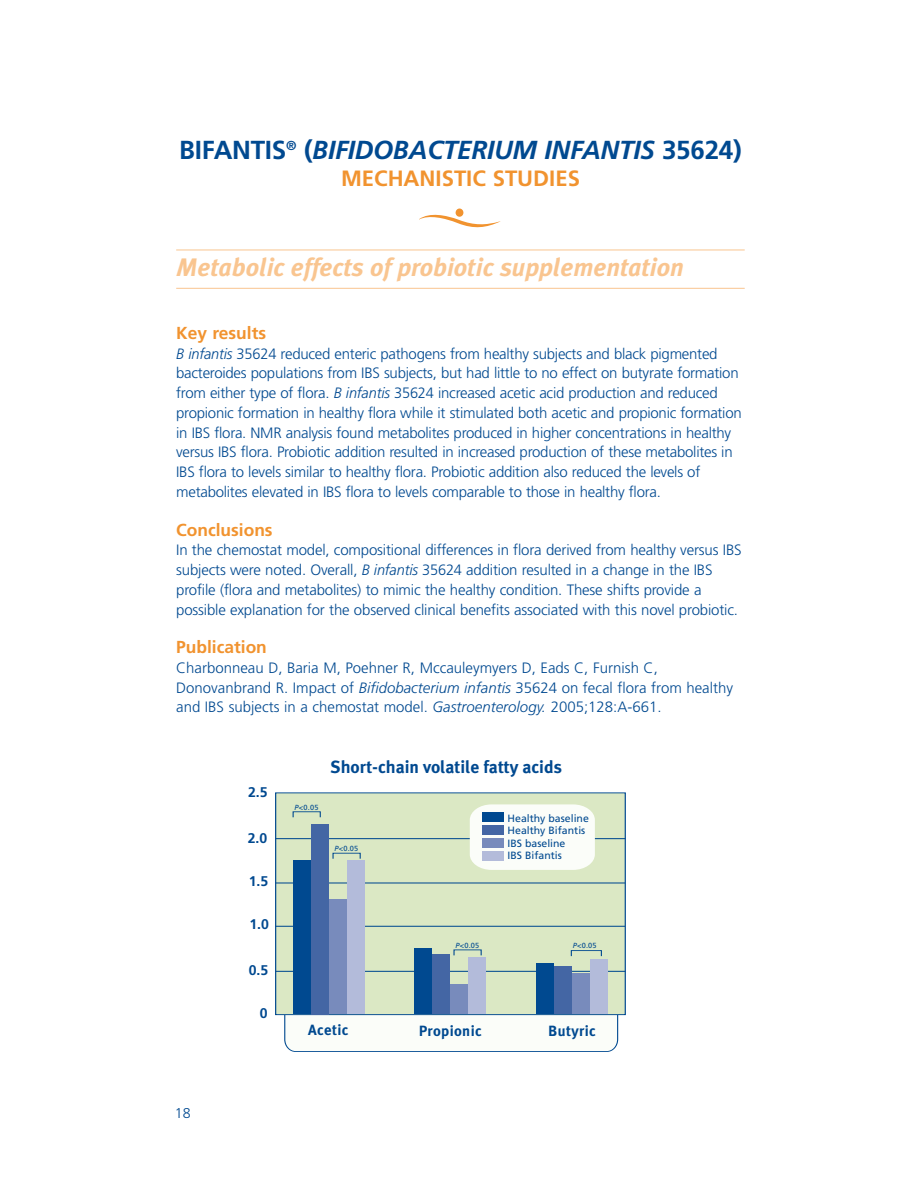
<style>
.page{position:relative;width:918px;height:1188px;background:#fff}
.page>*{position:absolute;margin:0;border:0;box-sizing:border-box;transform-origin:0 0}
.t1{font:italic 700 26.1px "Frutiger";letter-spacing:-.01em;color:#004990}
.t2{font:italic 700 25.2px "Meta Plus";color:#f9c590}
.t3{font:700 22.05px "Frutiger";color:#f1932f}
.t4{font:700 17.55px "Meta Plus";color:#004990}
.t5{font:700 17.4px "Frutiger";color:#f1932f}
.t6{font:300 15px/19.8px "Frutiger";letter-spacing:-.015em;color:#004990}
.t7{font:700 14.85px "Meta Plus";letter-spacing:.025em;color:#004990}
.t8{font:300 14.25px "Frutiger";color:#004990}
.t9{font:700 14.1px "Frutiger";color:#004990}
.t10{font:10.5px/12.5px "Frutiger";color:#004990}
.t11{font:7.35px "Frutiger";letter-spacing:.025em;color:#004990}
.s1{font-style:normal}
.s2{font-style:italic}
</style>
<div class="page">
<svg style="left:176px;top:208px;width:569px;height:844px"></svg>
<h1 class="t1" style="left:179px;top:139px;width:564px"><span class="s1">BIFANTIS</span><sup>®</sup> <span class="s1">(</span>BIFIDOBACTERIUM INFANTIS <span class="s1">35624)</span></h1>
<h3 class="t3" style="left:341px;top:169px;width:240px">MECHANISTIC STUDIES</h3>
<h2 class="t2" style="left:176px;top:258px;width:509px">Metabolic effects of probiotic supplementation</h2>
<p class="t5" style="left:176px;top:326px;width:91px">Key results</p>
<p class="t6" style="left:176px;top:345px;width:567px"><span class="s2">B infantis</span> 35624 reduced enteric pathogens from healthy subjects and black pigmented bacteroides populations from IBS subjects, but had little to no effect on butyrate formation from either type of flora. <span class="s2">B infantis</span> 35624 increased acetic acid production and reduced propionic formation in healthy flora while it stimulated both acetic and propionic formation in IBS flora. NMR analysis found metabolites produced in higher concentrations in healthy versus IBS flora. Probiotic addition resulted in increased production of these metabolites in IBS flora to levels similar to healthy flora. Probiotic addition also reduced the levels of metabolites elevated in IBS flora to levels comparable to those in healthy flora.</p>
<p class="t5" style="left:176px;top:523px;width:98px">Conclusions</p>
<p class="t6" style="left:176px;top:541px;width:567px">In the chemostat model, compositional differences in flora derived from healthy versus IBS subjects were noted. Overall, <span class="s2">B infantis</span> 35624 addition resulted in a change in the IBS profile (flora and metabolites) to mimic the healthy condition. These shifts provide a possible explanation for the observed clinical benefits associated with this novel probiotic.</p>
<p class="t5" style="left:176px;top:640px;width:92px">Publication</p>
<p class="t6" style="left:176px;top:659px;width:558px">Charbonneau D, Baria M, Poehner R, Mccauleymyers D, Eads C, Furnish C,<br>Donovanbrand R. Impact of <span class="s2">Bifidobacterium infantis</span> 35624 on fecal flora from healthy and IBS subjects in a chemostat model. <span class="s2">Gastroenterology.</span> 2005;128:A-661.</p>
<p class="t8" style="left:175px;top:1107px;width:17px">18</p>
<p class="t9" style="left:248px;top:787px;width:21px">2.5</p>
<p class="t9" style="left:248px;top:832px;width:21px">2.0</p>
<p class="t9" style="left:249px;top:875px;width:21px">1.5</p>
<p class="t9" style="left:249px;top:918px;width:21px">1.0</p>
<p class="t9" style="left:249px;top:964px;width:21px">0.5</p>
<p class="t9" style="left:260px;top:1007px;width:9px">0</p>
<p class="t11" style="left:295px;top:804px;width:25px"><span class="s2">P</span>&lt;0.05</p>
<p class="t4" style="left:331px;top:760px;width:233px">Short-chain volatile fatty acids</p>
<p class="t11" style="left:334px;top:845px;width:25px"><span class="s2">P</span>&lt;0.05</p>
<p class="t10" style="left:508px;top:813px;width:83px">Healthy baseline<br>Healthy Bifantis<br>IBS baseline<br>IBS Bifantis</p>
<p class="t11" style="left:455px;top:942px;width:25px"><span class="s2">P</span>&lt;0.05</p>
<p class="t11" style="left:573px;top:943px;width:25px"><span class="s2">P</span>&lt;0.05</p>
<p class="t7" style="left:308px;top:1024px;width:42px">Acetic</p>
<p class="t7" style="left:419px;top:1025px;width:64px">Propionic</p>
<p class="t7" style="left:548px;top:1025px;width:49px">Butyric</p>
</div>
